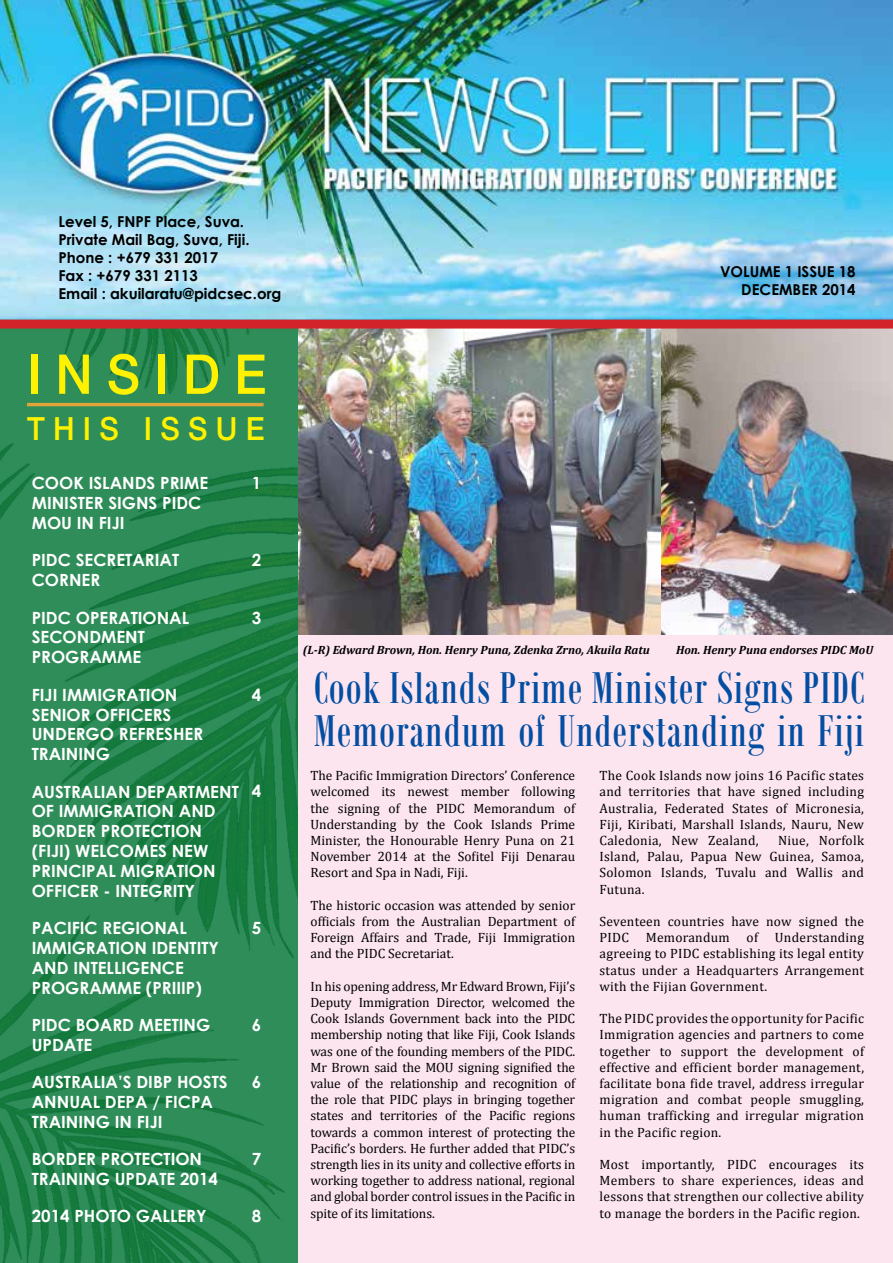
<style>
.page{position:relative;width:893px;height:1263px;background:#fff}
.page>*{position:absolute;margin:0;border:0;box-sizing:border-box;transform-origin:0 0}
.t1{font:500 54.9px "Helvetica Neue";color:#fff200;scale:.93 1}
.t2{font:48px/43.5px "Bodoni MT Condensed";letter-spacing:.02em;color:#034ea2}
.t3{font:500 31.95px "Helvetica Neue";color:#fff200;scale:.93 1}
.t4{font:700 16.8px/20px "Century Gothic";color:#fff}
.t5{font:700 15px/18px "Century Gothic";color:#000;text-align:right}
.t6{font:13.5px/16.2px "Cambria";letter-spacing:.02em;color:#000;text-align:justify}
.t7{font:italic 700 12px "Cambria";color:#000}
</style>
<div class="page">
<div style="left:297px;top:621px;width:596px;height:642px;background:#fce5ef"></div>
<img style="left:297px;top:329px;width:596px;height:305px">
<img style="left:0;top:329px;width:297px;height:934px">
<img style="left:0;top:0;width:893px;height:320px">
<div style="left:0;top:320px;width:893px;height:9px;background:#d2232a"></div>
<hr style="left:27px;top:403px;width:237px;height:3px;background:#e0a439">
<p class="t5" style="left:58px;top:212px;width:224px;text-align:left">Level 5, FNPF Place, Suva.<br>Private Mail Bag, Suva, Fiji.<br>Phone : +679 331 2017<br>Fax : +679 331 2113<br>Email : akuilaratu@pidcsec.org</p>
<h1 class="t1" style="left:27px;top:342px;width:259px">I N S I D E</h1>
<h3 class="t3" style="left:27px;top:409px;width:257px">T H I S I S S U E</h3>
<p class="t4" style="left:32px;top:473px;width:178px">COOK ISLANDS PRIME<br>MINISTER SIGNS PIDC<br>MOU IN FIJI</p>
<p class="t4" style="left:32px;top:550px;width:149px">PIDC SECRETARIAT<br>CORNER</p>
<p class="t4" style="left:32px;top:607px;width:159px">PIDC OPERATIONAL<br>SECONDMENT<br>PROGRAMME</p>
<p class="t4" style="left:32px;top:684px;width:173px">FIJI IMMIGRATION<br>SENIOR OFFICERS<br>UNDERGO REFRESHER<br>TRAINING</p>
<p class="t4" style="left:32px;top:781px;width:209px">AUSTRALIAN DEPARTMENT<br>OF IMMIGRATION AND<br>BORDER PROTECTION (FIJI) WELCOMES NEW<br>PRINCIPAL MIGRATION<br>OFFICER - INTEGRITY</p>
<p class="t4" style="left:32px;top:917px;width:189px">PACIFIC REGIONAL<br>IMMIGRATION IDENTITY<br>AND INTELLIGENCE<br>PROGRAMME (PRIIIP)</p>
<p class="t4" style="left:32px;top:1014px;width:180px">PIDC BOARD MEETING<br>UPDATE</p>
<p class="t4" style="left:32px;top:1071px;width:197px">AUSTRALIA’S DIBP HOSTS<br>ANNUAL DEPA / FICPA<br>TRAINING IN FIJI</p>
<p class="t4" style="left:32px;top:1148px;width:188px">BORDER PROTECTION<br>TRAINING UPDATE 2014</p>
<p class="t4" style="left:32px;top:1205px;width:176px">2014 PHOTO GALLERY</p>
<p class="t4" style="left:252px;top:473px;width:11px">1</p>
<p class="t4" style="left:252px;top:550px;width:11px">2</p>
<p class="t4" style="left:252px;top:607px;width:11px">3</p>
<p class="t4" style="left:252px;top:684px;width:11px">4</p>
<p class="t4" style="left:252px;top:781px;width:11px">4</p>
<p class="t4" style="left:252px;top:917px;width:11px">5</p>
<p class="t4" style="left:252px;top:1014px;width:11px">6</p>
<p class="t4" style="left:252px;top:1071px;width:11px">6</p>
<p class="t4" style="left:252px;top:1148px;width:11px">7</p>
<p class="t4" style="left:252px;top:1205px;width:11px">8</p>
<p class="t5" style="left:720px;top:262px;width:137px">VOLUME 1 ISSUE 18<br>DECEMBER 2014</p>
<p class="t7" style="left:303px;top:641px;width:349px">(L-R) Edward Brown, Hon. Henry Puna, Zdenka Zrno, Akuila Ratu</p>
<p class="t7" style="left:676px;top:641px;width:199px">Hon. Henry Puna endorses PIDC MoU</p>
<h2 class="t2" style="left:314px;top:665px;width:552px">Cook Islands Prime Minister Signs PIDC<br>Memorandum of Understanding in Fiji</h2>
<p class="t6" style="left:310px;top:767px;width:266px">The Pacific Immigration Directors’ Conference welcomed its newest member following the signing of the PIDC Memorandum of Understanding by the Cook Islands Prime Minister, the Honourable Henry Puna on 21<br>November 2014 at the Sofitel Fiji Denarau Resort and Spa in Nadi, Fiji.</p>
<p class="t6" style="left:310px;top:897px;width:266px">The historic occasion was attended by senior officials from the Australian Department of Foreign Affairs and Trade, Fiji Immigration and the PIDC Secretariat.</p>
<p class="t6" style="left:310px;top:978px;width:266px">In his opening address, Mr Edward Brown, Fiji’s Deputy Immigration Director, welcomed the Cook Islands Government back into the PIDC membership noting that like Fiji, Cook Islands was one of the founding members of the PIDC.<br>Mr Brown said the MOU signing signified the value of the relationship and recognition of the role that PIDC plays in bringing together states and territories of the Pacific regions towards a common interest of protecting the Pacific’s borders. He further added that PIDC’s strength lies in its unity and collective efforts in working together to address national, regional and global border control issues in the Pacific in spite of its limitations.</p>
<p class="t6" style="left:600px;top:767px;width:266px">The Cook Islands now joins 16 Pacific states and territories that have signed including Australia, Federated States of Micronesia, Fiji, Kiribati, Marshall Islands, Nauru, New Caledonia, New Zealand,</p>
<p class="t6" style="left:600px;top:832px;width:266px;text-indent:178px">Niue, Norfolk Island, Palau, Papua New Guinea, Samoa, Solomon Islands, Tuvalu and Wallis and Futuna.</p>
<p class="t6" style="left:600px;top:913px;width:266px">Seventeen countries have now signed the PIDC Memorandum of Understanding agreeing to PIDC establishing its legal entity status under a Headquarters Arrangement with the Fijian Government.</p>
<p class="t6" style="left:600px;top:1010px;width:266px">The PIDC provides the opportunity for Pacific Immigration agencies and partners to come together to support the development of effective and efficient border management, facilitate bona fide travel, address irregular migration and combat people smuggling, human trafficking and irregular migration in the Pacific region.</p>
<p class="t6" style="left:600px;top:1156px;width:266px">Most importantly, PIDC encourages its Members to share experiences, ideas and lessons that strengthen our collective ability to manage the borders in the Pacific region.</p>
</div>
